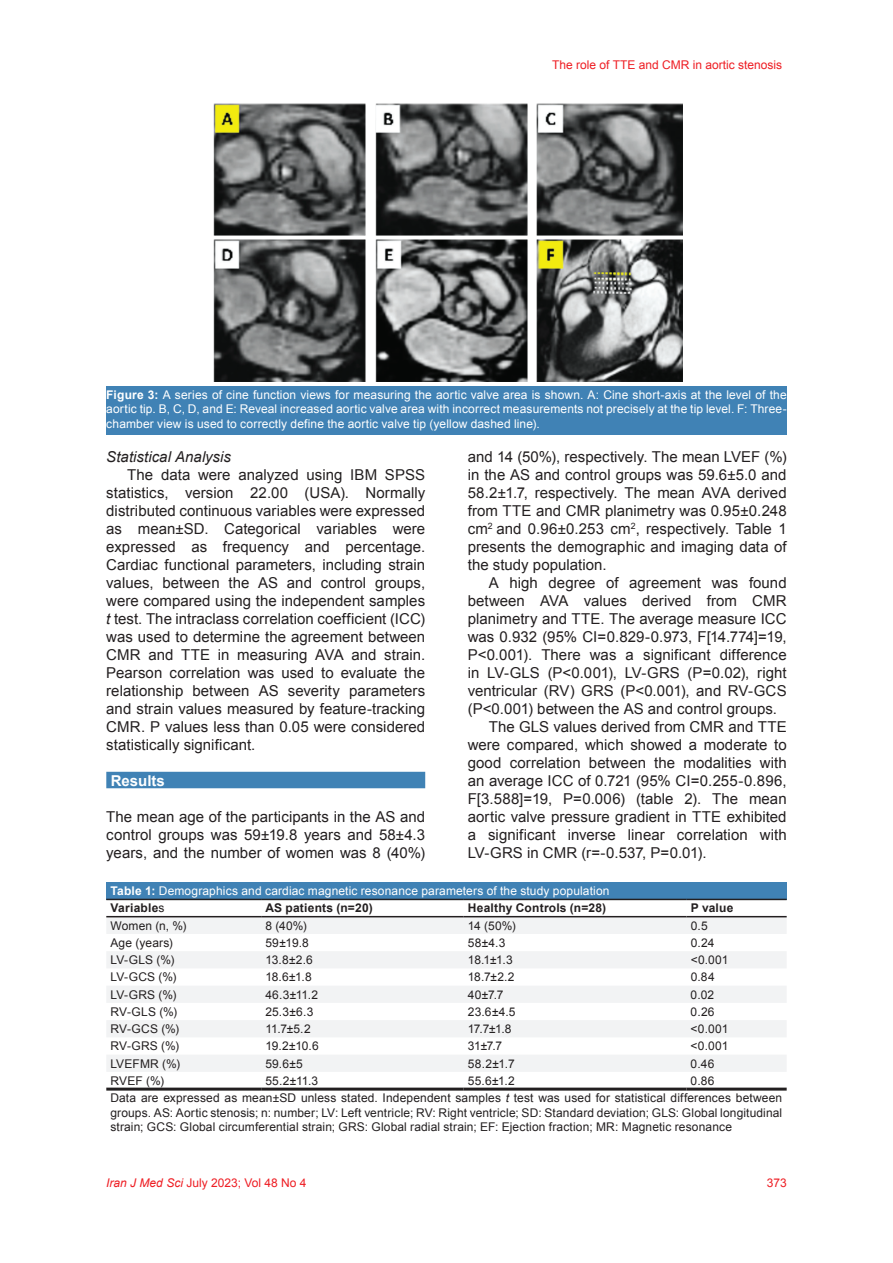
<style>
.page{position:relative;width:893px;height:1263px;background:#fff}
.page>*{position:absolute;margin:0;border:0;box-sizing:border-box;transform-origin:0 0}
.t1{font:15px/18px "Arial";letter-spacing:.005em;color:#231f20;text-align:justify}
.t2{font:italic 15px "Arial";color:#231f20}
.t3{font:700 15px "Arial";color:#fff}
.t4{font:12px/17.2px "Arial";letter-spacing:.01em;color:#231f20}
.t5{font:12px/14.4px "Arial";letter-spacing:.01em;color:#fff;text-align:justify}
.t6{font:12px "Arial";color:#ee1d23}
.t7{font:700 12px "Arial";letter-spacing:.015em;color:#231f20}
.s1{font-weight:700}
.s2{font-style:italic}
.s3{font-weight:700;color:#231f20}
.s4{color:#231f20}
</style>
<div class="page">
<div style="left:106px;top:772px;width:319px;height:16px;background:#4082b5"></div>
<img style="left:213px;top:103px;width:469px;height:278px">
<div style="left:106px;top:386px;width:681px;height:48px;background:#4082b5"></div>
<div style="left:106px;top:882px;width:681px;height:17px;background:#4082b5"></div>
<svg style="left:106px;top:917px;width:681px;height:155px;fill:#f2f3f4"></svg>
<hr style="left:106px;top:899px;width:155px;height:1px;background:#231f20">
<hr style="left:261px;top:899px;width:203px;height:1px;background:#231f20">
<hr style="left:464px;top:899px;width:222px;height:1px;background:#231f20">
<hr style="left:686px;top:899px;width:101px;height:1px;background:#231f20">
<hr style="left:106px;top:916px;width:155px;height:1px;background:#231f20">
<hr style="left:261px;top:916px;width:203px;height:1px;background:#231f20">
<hr style="left:464px;top:916px;width:222px;height:1px;background:#231f20">
<hr style="left:686px;top:916px;width:101px;height:1px;background:#231f20">
<hr style="left:106px;top:1087px;width:155px;height:3px;background:#231f20">
<hr style="left:261px;top:1087px;width:203px;height:3px;background:#231f20">
<hr style="left:464px;top:1087px;width:222px;height:3px;background:#231f20">
<hr style="left:686px;top:1087px;width:101px;height:3px;background:#231f20">
<p class="t6" style="left:552px;top:57px;width:231px">The role of TTE and CMR in aortic stenosis</p>
<p class="t5" style="left:106px;top:388px;width:682px"><span class="s1">Figure 3:</span> A series of cine function views for measuring the aortic valve area is shown. A: Cine short-axis at the level of the aortic tip. B, C, D, and E: Reveal increased aortic valve area with incorrect measurements not precisely at the tip level. F: Three&shy;chamber view is used to correctly define the aortic valve tip (yellow dashed line).</p>
<p class="t2" style="left:106px;top:447px;width:126px">Statistical Analysis</p>
<p class="t1" style="left:106px;top:466px;width:320px;text-indent:21px">The data were analyzed using IBM SPSS statistics, version 22.00 (USA). Normally distributed continuous variables were expressed as mean±SD. Categorical variables were expressed as frequency and percentage.<br>Cardiac functional parameters, including strain values, between the AS and control groups, were compared using the independent samples <span class="s2">t</span> test. The intraclass correlation coefficient (ICC) was used to determine the agreement between CMR and TTE in measuring AVA and strain.<br>Pearson correlation was used to evaluate the relationship between AS severity parameters and strain values measured by feature-tracking CMR. P values less than 0.05 were considered statistically significant.</p>
<p class="t3" style="left:111px;top:770px;width:56px">Results</p>
<p class="t1" style="left:106px;top:808px;width:320px">The mean age of the participants in the AS and control groups was 59±19.8 years and 58±4.3 years, and the number of women was 8 (40%)</p>
<p class="t1" style="left:468px;top:448px;width:320px">and 14 (50%), respectively. The mean LVEF (%) in the AS and control groups was 59.6±5.0 and 58.2±1.7, respectively. The mean AVA derived from TTE and CMR planimetry was 0.95±0.248 cm<sup>2</sup> and 0.96±0.253 cm<sup>2</sup>, respectively. Table 1 presents the demographic and imaging data of the study population.</p>
<p class="t1" style="left:489px;top:574px;width:299px">A high degree of agreement was found</p>
<p class="t1" style="left:468px;top:592px;width:320px">between AVA values derived from CMR</p>
<p class="t1" style="left:468px;top:610px;width:320px">planimetry and TTE. The average measure ICC</p>
<p class="t1" style="left:468px;top:628px;width:320px">was 0.932 (95% CI=0.829-0.973, F[14.774]=19,</p>
<p class="t1" style="left:468px;top:646px;width:320px">P&lt;0.001). There was a significant difference</p>
<p class="t1" style="left:468px;top:664px;width:320px">in LV-GLS (P&lt;0.001), LV-GRS (P=0.02), right</p>
<p class="t1" style="left:468px;top:682px;width:320px">ventricular (RV) GRS (P&lt;0.001), and RV-GCS</p>
<p class="t1" style="left:468px;top:700px;width:311px">(P&lt;0.001) between the AS and control groups.</p>
<p class="t1" style="left:489px;top:718px;width:299px">The GLS values derived from CMR and TTE</p>
<p class="t1" style="left:468px;top:736px;width:320px">were compared, which showed a moderate to</p>
<p class="t1" style="left:468px;top:754px;width:320px">good correlation between the modalities with</p>
<p class="t1" style="left:468px;top:772px;width:320px">an average ICC of 0.721 (95% CI=0.255-0.896,</p>
<p class="t1" style="left:468px;top:790px;width:320px">F[3.588]=19, P=0.006) (table 2). The mean</p>
<p class="t1" style="left:468px;top:808px;width:320px">aortic valve pressure gradient in TTE exhibited</p>
<p class="t1" style="left:468px;top:826px;width:320px">a significant inverse linear correlation with</p>
<p class="t1" style="left:468px;top:844px;width:240px">LV-GRS in CMR (r=-0.537, P=0.01).</p>
<p class="t5" style="left:111px;top:882px;width:500px;line-height:17.2px"><span class="s1">Table 1:</span> Demographics and cardiac magnetic resonance parameters of the study population<br><span class="s3">Variable</span><span class="s4">s</span></p>
<p class="t7" style="left:265px;top:900px;width:109px">AS patients (n=20)</p>
<p class="t7" style="left:468px;top:900px;width:140px">Healthy Controls (n=28)</p>
<p class="t7" style="left:691px;top:900px;width:44px">P value</p>
<p class="t4" style="left:111px;top:917px;width:78px">Women (n, %)</p>
<p class="t4" style="left:265px;top:917px;width:43px">8 (40%)</p>
<p class="t4" style="left:468px;top:917px;width:49px">14 (50%)</p>
<p class="t4" style="left:691px;top:917px;width:18px">0.5</p>
<p class="t4" style="left:111px;top:934px;width:64px">Age (years)</p>
<p class="t4" style="left:265px;top:934px;width:45px">59<span class="s2">±</span>19.8</p>
<p class="t4" style="left:468px;top:934px;width:39px">58<span class="s2">±</span>4.3</p>
<p class="t4" style="left:691px;top:934px;width:25px">0.24</p>
<p class="t4" style="left:111px;top:951px;width:65px">LV-GLS (%)</p>
<p class="t4" style="left:265px;top:951px;width:49px">13.8<span class="s2">±</span>2.6</p>
<p class="t4" style="left:468px;top:951px;width:46px">18.1<span class="s2">±</span>1.3</p>
<p class="t4" style="left:691px;top:951px;width:39px">&lt;0.001</p>
<p class="t4" style="left:111px;top:969px;width:68px">LV-GCS (%)</p>
<p class="t4" style="left:265px;top:969px;width:48px">18.6<span class="s2">±</span>1.8</p>
<p class="t4" style="left:468px;top:969px;width:48px">18.7<span class="s2">±</span>2.2</p>
<p class="t4" style="left:691px;top:969px;width:26px">0.84</p>
<p class="t4" style="left:110px;top:986px;width:67px">LV-GRS (%)</p>
<p class="t4" style="left:265px;top:986px;width:54px">46.3<span class="s2">±</span>11.2</p>
<p class="t4" style="left:468px;top:986px;width:37px">40<span class="s2">±</span>7.7</p>
<p class="t4" style="left:691px;top:986px;width:25px">0.02</p>
<p class="t4" style="left:110px;top:1003px;width:68px">RV-GLS (%)</p>
<p class="t4" style="left:265px;top:1003px;width:49px">25.3<span class="s2">±</span>6.3</p>
<p class="t4" style="left:468px;top:1003px;width:49px">23.6<span class="s2">±</span>4.5</p>
<p class="t4" style="left:691px;top:1003px;width:25px">0.26</p>
<p class="t4" style="left:110px;top:1020px;width:70px">RV-GCS (%)</p>
<p class="t4" style="left:265px;top:1020px;width:47px">11.7<span class="s2">±</span>5.2</p>
<p class="t4" style="left:468px;top:1020px;width:45px">17.7<span class="s2">±</span>1.8</p>
<p class="t4" style="left:691px;top:1020px;width:39px">&lt;0.001</p>
<p class="t4" style="left:110px;top:1038px;width:70px">RV-GRS (%)</p>
<p class="t4" style="left:265px;top:1038px;width:55px">19.2<span class="s2">±</span>10.6</p>
<p class="t4" style="left:468px;top:1038px;width:36px">31<span class="s2">±</span>7.7</p>
<p class="t4" style="left:691px;top:1038px;width:39px">&lt;0.001</p>
<p class="t4" style="left:110px;top:1055px;width:71px">LVEFMR (%)</p>
<p class="t4" style="left:265px;top:1055px;width:39px">59.6<span class="s2">±</span>5</p>
<p class="t4" style="left:468px;top:1055px;width:48px">58.2<span class="s2">±</span>1.7</p>
<p class="t4" style="left:691px;top:1055px;width:25px">0.46</p>
<p class="t4" style="left:110px;top:1072px;width:55px">RVEF (%)</p>
<p class="t4" style="left:265px;top:1072px;width:54px">55.2<span class="s2">±</span>11.3</p>
<p class="t4" style="left:468px;top:1072px;width:49px">55.6<span class="s2">±</span>1.2</p>
<p class="t4" style="left:110px;top:1072px;width:673px;text-indent:580px">0.86<br>Data are expressed as mean±SD unless stated. Independent samples <span class="s2">t</span> test was used for statistical differences between</p>
<p class="t4" style="left:110px;top:1105px;width:673px;line-height:14.4px">groups. AS: Aortic stenosis; n: number; LV: Left ventricle; RV: Right ventricle; SD: Standard deviation; GLS: Global longitudinal strain; GCS: Global circumferential strain; GRS: Global radial strain; EF: Ejection fraction; MR: Magnetic resonance</p>
<p class="t6" style="left:106px;top:1175px;width:202px"><span class="s2">Iran J Med Sci</span> July 2023; Vol 48 No 4</p>
<p class="t6" style="left:767px;top:1175px;width:22px">373</p>
</div>
